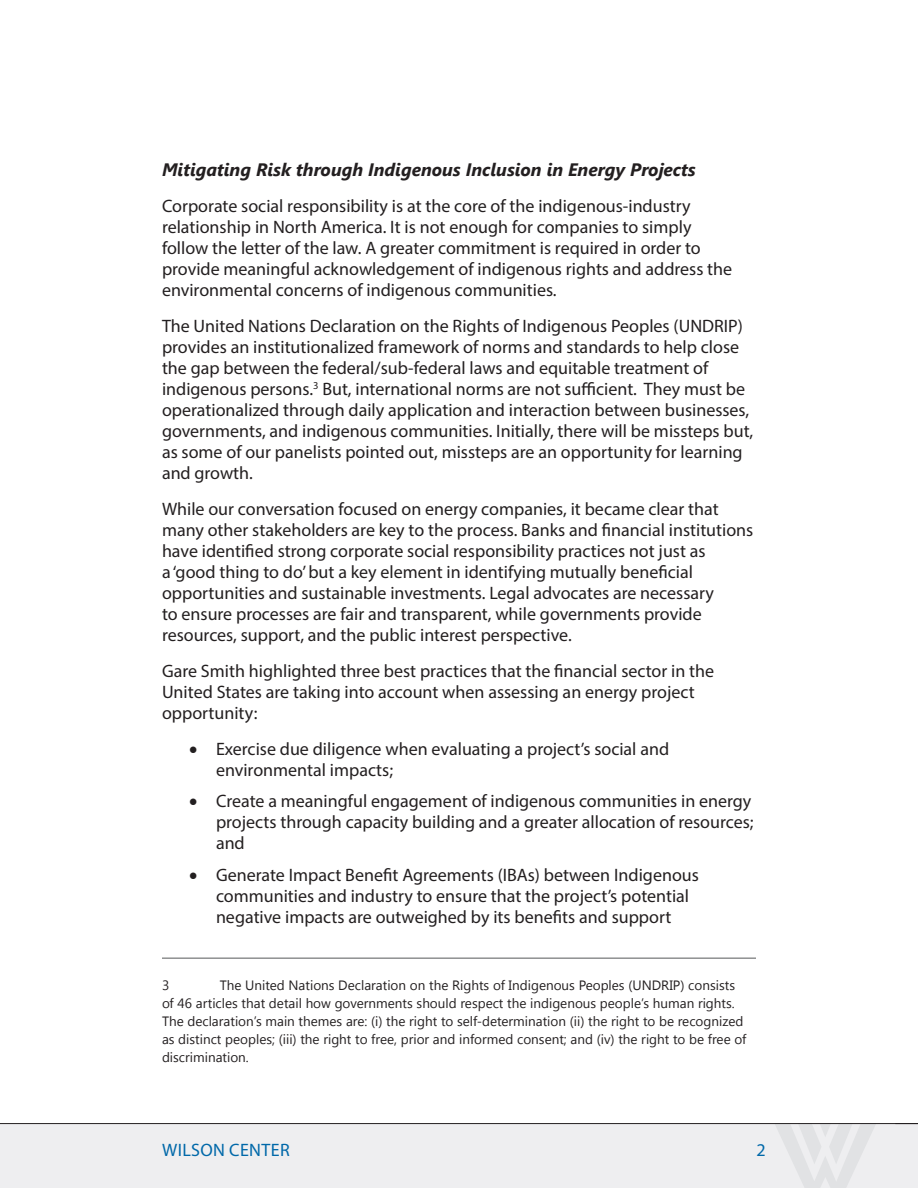
<style>
.page{position:relative;width:918px;height:1188px;background:#fff}
.page>*{position:absolute;margin:0;border:0;box-sizing:border-box;transform-origin:0 0}
.t1{font:18px/21px "Myriad Pro";color:#231f20}
.t2{font:italic 700 18px "Segoe UI";color:#231f20}
.t3{font:18px "Myriad Pro";letter-spacing:.02em;color:#0068a9}
.t4{font:13.5px/18px "Segoe UI";color:#231f20}
</style>
<div class="page">
<div style="left:0;top:1124px;width:918px;height:64px;background:#eeeef0"></div>
<svg style="left:774px;top:1124px;width:102px;height:64px"></svg>
<hr style="left:0;top:1123px;width:918px;height:1px;background:#231f20">
<hr style="left:162px;top:958px;width:594px;height:1px;background:#57585a">
<p class="t2" style="left:162px;top:156px;width:535px">Mitigating Risk through Indigenous Inclusion in Energy Projects</p>
<p class="t1" style="left:162px;top:195px;width:572px">Corporate social responsibility is at the core of the indigenous-industry relationship in North America. It is not enough for companies to simply follow the letter of the law. A greater commitment is required in order to provide meaningful acknowledgement of indigenous rights and address the environmental concerns of indigenous communities.</p>
<p class="t1" style="left:162px;top:315px;width:593px">The United Nations Declaration on the Rights of Indigenous Peoples (UNDRIP) provides an institutionalized framework of norms and standards to help close the gap between the federal/sub-federal laws and equitable treatment of indigenous persons.<sup>3</sup> But, international norms are not sufficient. They must be operationalized through daily application and interaction between businesses, governments, and indigenous communities. Initially, there will be missteps but, as some of our panelists pointed out, missteps are an opportunity for learning and growth.</p>
<p class="t1" style="left:162px;top:498px;width:593px">While our conversation focused on energy companies, it became clear that many other stakeholders are key to the process. Banks and financial institutions have identified strong corporate social responsibility practices not just as<br>a ‘good thing to do’ but a key element in identifying mutually beneficial opportunities and sustainable investments. Legal advocates are necessary<br>to ensure processes are fair and transparent, while governments provide resources, support, and the public interest perspective.</p>
<p class="t1" style="left:162px;top:660px;width:554px">Gare Smith highlighted three best practices that the financial sector in the<br>United States are taking into account when assessing an energy project opportunity:</p>
<p class="t1" style="left:216px;top:738px;width:455px;text-indent:-27px">• Exercise due diligence when evaluating a project’s social and environmental impacts;</p>
<p class="t1" style="left:216px;top:790px;width:539px;text-indent:-27px">• Create a meaningful engagement of indigenous communities in energy projects through capacity building and a greater allocation of resources; and</p>
<p class="t1" style="left:216px;top:864px;width:484px;text-indent:-27px">• Generate Impact Benefit Agreements (IBAs) between Indigenous communities and industry to ensure that the project’s potential negative impacts are outweighed by its benefits and support</p>
<p class="t4" style="left:162px;top:975px;width:586px;text-indent:58px">The United Nations Declaration on the Rights of Indigenous Peoples (UNDRIP) consists of 46 articles that detail how governments should respect the indigenous people’s human rights.<br>The declaration’s main themes are: (i) the right to self-determination (ii) the right to be recognized as distinct peoples; (iii) the right to free, prior and informed consent; and (iv) the right to be free of discrimination.</p>
<p class="t4" style="left:162px;top:975px;width:9px">3</p>
<p class="t3" style="left:162px;top:1139px;width:129px">WILSON CENTER</p>
<p class="t3" style="left:756px;top:1139px;width:11px">2</p>
</div>
